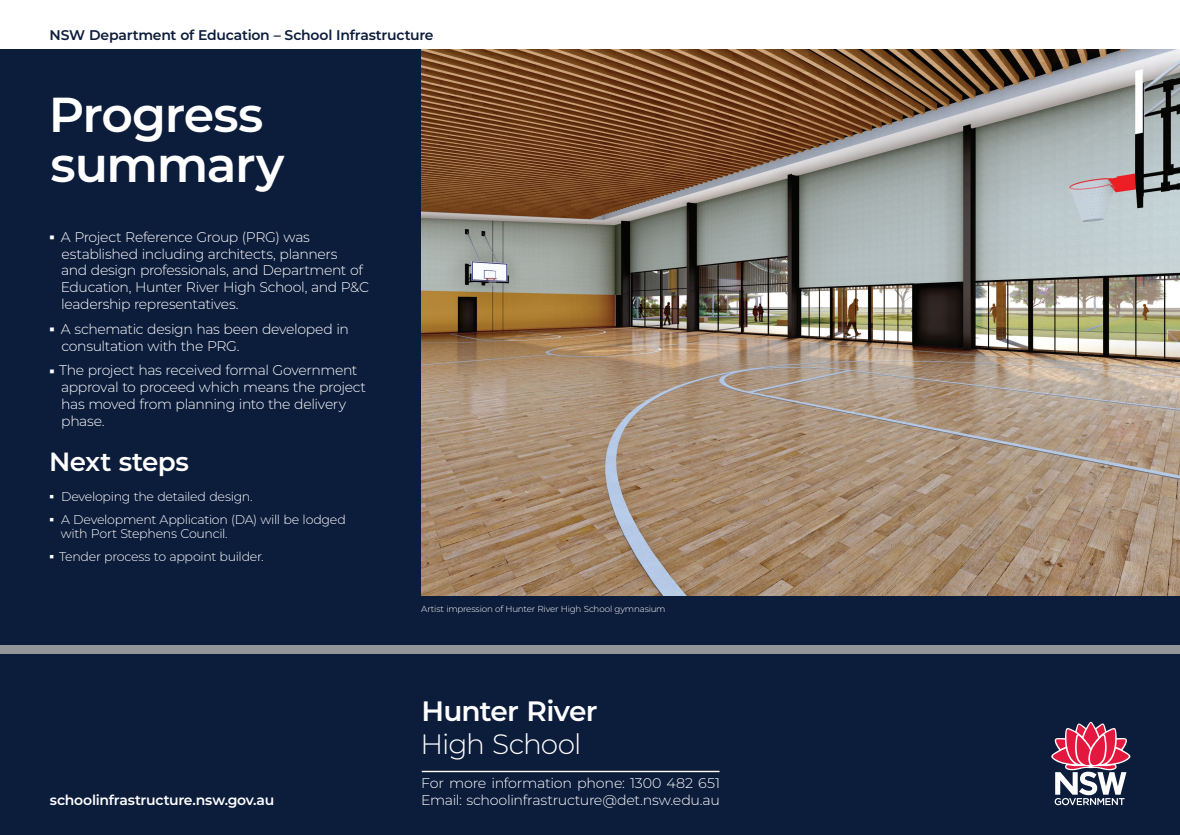
<style>
.page{position:relative;width:1180px;height:835px;background:#fff}
.page>*{position:absolute;margin:0;border:0;box-sizing:border-box;transform-origin:0 0}
.t1{font:600 49px/50.4px "Montserrat";letter-spacing:-.03em;color:#fff}
.t2{font:600 28px "Montserrat";letter-spacing:-.025em;color:#fff}
.t3{font:300 28px "Montserrat";letter-spacing:-.035em;color:#fff}
.t4{font:600 26.25px "Montserrat";letter-spacing:-.02em;color:#fff}
.t5{font:300 14px/16.8px "Montserrat";letter-spacing:-.025em;color:#fff}
.t6{font:600 14px "Montserrat";letter-spacing:-.015em;color:#0c1c3b}
.t7{font:600 14px "Montserrat";letter-spacing:-.015em;color:#fff}
.t8{font:300 12.6px/14.7px "Montserrat";letter-spacing:-.025em;color:#fff}
.t9{font:300 8.75px "Montserrat";letter-spacing:-.02em;color:#fff}
.s1{font-size:9.8px}
.s2{font-size:8.82px}
</style>
<div class="page">
<div style="left:0;top:50px;width:1180px;height:784px;background:#0c1c3b"></div>
<hr style="left:422px;top:770px;width:297px;height:2px;background:#fff">
<div style="left:0;top:645px;width:1180px;height:8px;background:#939598"></div>
<svg style="left:1051px;top:721px;width:79px;height:84px"></svg>
<img style="left:422px;top:50px;width:758px;height:545px">
<p class="t6" style="left:49px;top:25px;width:386px">NSW Department of Education – School Infrastructure</p>
<h1 class="t1" style="left:49px;top:87px;width:237px">Progress summary</h1>
<p class="t5" style="left:61px;top:228px;width:310px;text-indent:-12px"><span class="s1">■</span> A Project Reference Group (PRG) was established including architects, planners<br>and design professionals, and Department of Education, Hunter River High School, and P&amp;C leadership representatives.</p>
<p class="t5" style="left:62px;top:320px;width:289px;text-indent:-13px"><span class="s1">■</span> A schematic design has been developed in consultation with the PRG.</p>
<p class="t5" style="left:61px;top:361px;width:306px;text-indent:-12px"><span class="s1">■</span> The project has received formal Government approval to proceed which means the project has moved from planning into the delivery phase.</p>
<h3 class="t4" style="left:49px;top:443px;width:141px">Next steps</h3>
<p class="t8" style="left:49px;top:488px;width:205px"><span class="s2">■</span> Developing the detailed design.</p>
<p class="t8" style="left:61px;top:511px;width:286px;text-indent:-12px"><span class="s2">■</span> A Development Application (DA) will be lodged with Port Stephens Council.</p>
<p class="t8" style="left:49px;top:548px;width:216px"><span class="s2">■</span> Tender process to appoint builder.</p>
<p class="t7" style="left:50px;top:790px;width:226px">schoolinfrastructure.nsw.gov.au</p>
<p class="t9" style="left:421px;top:603px;width:246px">Artist impression of Hunter River High School gymnasium</p>
<h2 class="t2" style="left:421px;top:691px;width:178px">Hunter River</h2>
<h2 class="t3" style="left:421px;top:725px;width:162px">High School</h2>
<p class="t5" style="left:421px;top:774px;width:300px">For more information phone: 1300 482 651<br>Email: schoolinfrastructure@det.nsw.edu.au</p>
</div>
